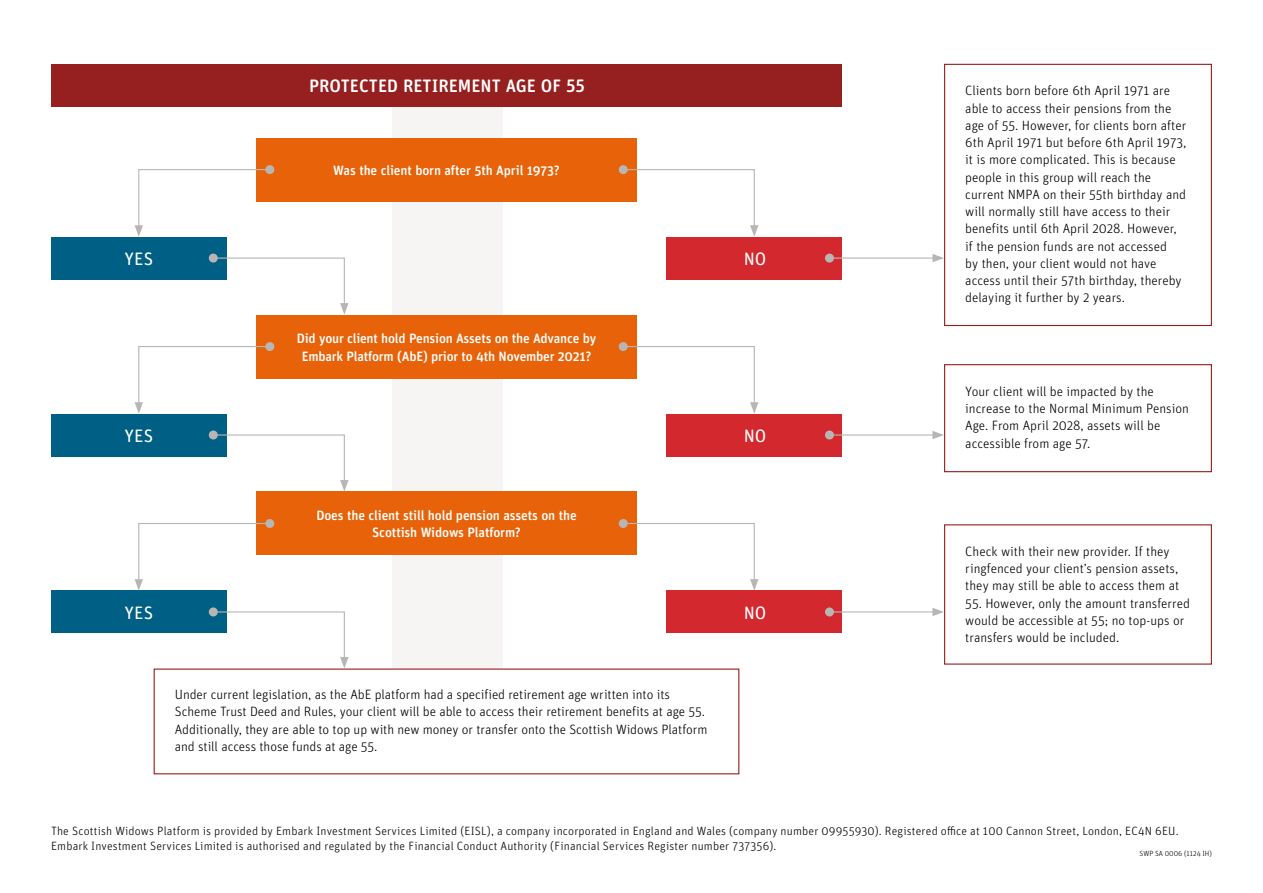
<style>
.page{position:relative;width:1263px;height:893px;background:#fff}
.page>*{position:absolute;margin:0;border:0;box-sizing:border-box;transform-origin:0 0}
.SW_Guide_Subheading{font:500 18px "Unit Rounded Pro";color:#fff}
.SW_Guide_Subheading-2{font:18px "Unit Rounded Pro";color:#fff}
.SW_Guide_Body_text{font:300 13.5px/17.2px "Unit Rounded Pro";color:#000}
.SW_Guide_Body_text-2{font:500 13.5px/17.2px "Unit Rounded Pro";letter-spacing:-.015em;color:#fff;text-align:center}
.t1{font:300 12px/15px "Unit Rounded Pro";letter-spacing:.015em;color:#000}
.t2{font:300 7.5px "Unit Rounded Pro";color:#000}
</style>
<div class="page">
<div style="left:392px;top:96px;width:110px;height:593px;background:#f6f5f3"></div>
<div style="left:51px;top:64px;width:791px;height:42px;background:#95201f"></div>
<div style="left:51px;top:237px;width:175px;height:42px;background:#005f85"></div>
<div style="left:51px;top:414px;width:175px;height:42px;background:#005f85"></div>
<div style="left:51px;top:591px;width:175px;height:42px;background:#005f85"></div>
<div style="left:666px;top:237px;width:176px;height:42px;background:#d3282d"></div>
<div style="left:666px;top:414px;width:176px;height:42px;background:#d3282d"></div>
<div style="left:666px;top:591px;width:176px;height:42px;background:#d3282d"></div>
<div style="left:256px;top:138px;width:381px;height:63px;background:#e76208"></div>
<div style="left:256px;top:315px;width:381px;height:63px;background:#e76208"></div>
<div style="left:256px;top:492px;width:381px;height:63px;background:#e76208"></div>
<div style="left:944px;top:524px;width:268px;height:141px;background:#fff;border:1px solid #95201f"></div>
<div style="left:944px;top:364px;width:268px;height:108px;background:#fff;border:1px solid #95201f"></div>
<div style="left:944px;top:64px;width:268px;height:262px;background:#fff;border:1px solid #95201f"></div>
<div style="left:154px;top:668px;width:585px;height:106px;background:#fff"></div>
<div style="left:619px;top:165px;width:9px;height:9px;background:#b9b5b4;border-radius:50%"></div>
<svg style="left:622px;top:168px;width:136px;height:69px"></svg>
<div style="left:265px;top:165px;width:9px;height:9px;background:#b9b5b4;border-radius:50%"></div>
<svg style="left:135px;top:168px;width:136px;height:69px"></svg>
<div style="left:209px;top:254px;width:9px;height:9px;background:#b9b5b4;border-radius:50%"></div>
<svg style="left:212px;top:257px;width:137px;height:58px"></svg>
<div style="left:209px;top:430px;width:9px;height:9px;background:#b9b5b4;border-radius:50%"></div>
<svg style="left:212px;top:434px;width:137px;height:58px"></svg>
<div style="left:209px;top:607px;width:9px;height:9px;background:#b9b5b4;border-radius:50%"></div>
<svg style="left:212px;top:611px;width:137px;height:57px"></svg>
<div style="left:265px;top:342px;width:9px;height:9px;background:#b9b5b4;border-radius:50%"></div>
<svg style="left:135px;top:345px;width:136px;height:69px"></svg>
<div style="left:265px;top:519px;width:9px;height:9px;background:#b9b5b4;border-radius:50%"></div>
<svg style="left:135px;top:522px;width:136px;height:69px"></svg>
<div style="left:619px;top:342px;width:9px;height:9px;background:#b9b5b4;border-radius:50%"></div>
<svg style="left:622px;top:345px;width:136px;height:69px"></svg>
<div style="left:619px;top:519px;width:9px;height:9px;background:#b9b5b4;border-radius:50%"></div>
<svg style="left:622px;top:522px;width:136px;height:69px"></svg>
<hr style="left:829px;top:258px;width:106px;height:1px;background:#b9b5b4">
<div style="left:825px;top:254px;width:9px;height:9px;background:#b9b5b4;border-radius:50%"></div>
<svg style="left:932px;top:254px;width:12px;height:8px"></svg>
<hr style="left:829px;top:434px;width:106px;height:2px;background:#b9b5b4">
<div style="left:825px;top:430px;width:9px;height:9px;background:#b9b5b4;border-radius:50%"></div>
<svg style="left:932px;top:431px;width:12px;height:8px"></svg>
<hr style="left:829px;top:611px;width:106px;height:1px;background:#b9b5b4">
<div style="left:825px;top:607px;width:9px;height:9px;background:#b9b5b4;border-radius:50%"></div>
<svg style="left:932px;top:608px;width:12px;height:8px"></svg>
<p class="SW_Guide_Subheading" style="left:309px;top:73px;width:277px">PROTECTED RETIREMENT AGE OF 55</p>
<p class="SW_Guide_Body_text-2" style="left:333px;top:161px;width:228px">Was the client born after 5th April 1973?</p>
<p class="SW_Guide_Subheading-2" style="left:125px;top:247px;width:30px">YES</p>
<p class="SW_Guide_Subheading-2" style="left:744px;top:247px;width:24px">NO</p>
<p class="SW_Guide_Body_text-2" style="left:297px;top:329px;width:301px">Did your client hold Pension Assets on the Advance by<br>Embark Platform (AbE) prior to 4th November 2021?</p>
<p class="SW_Guide_Subheading-2" style="left:125px;top:424px;width:30px">YES</p>
<p class="SW_Guide_Subheading-2" style="left:744px;top:424px;width:24px">NO</p>
<p class="SW_Guide_Body_text-2" style="left:316px;top:506px;width:262px">Does the client still hold pension assets on the<br>Scottish Widows Platform?</p>
<p class="SW_Guide_Subheading-2" style="left:125px;top:600px;width:30px">YES</p>
<p class="SW_Guide_Subheading-2" style="left:744px;top:600px;width:24px">NO</p>
<p class="SW_Guide_Body_text" style="left:175px;top:686px;width:534px">Under current legislation, as the AbE platform had a specified retirement age written into its Scheme Trust Deed and Rules, your client will be able to access their retirement benefits at age 55.<br>Additionally, they are able to top up with new money or transfer onto the Scottish Widows Platform and still access those funds at age 55.</p>
<p class="SW_Guide_Body_text" style="left:965px;top:82px;width:223px">Clients born before 6th April 1971 are able to access their pensions from the age of 55. However, for clients born after 6th April 1971 but before 6th April 1973, it is more complicated. This is because people in this group will reach the current NMPA on their 55th birthday and will normally still have access to their benefits until 6th April 2028. However, if the pension funds are not accessed<br>by then, your client would not have access until their 57th birthday, thereby delaying it further by 2 years.</p>
<p class="SW_Guide_Body_text" style="left:965px;top:382px;width:225px">Your client will be impacted by the increase to the Normal Minimum Pension Age. From April 2028, assets will be accessible from age 57.</p>
<p class="SW_Guide_Body_text" style="left:965px;top:542px;width:215px">Check with their new provider. If they ringfenced your client’s pension assets, they may still be able to access them at</p>
<p class="SW_Guide_Body_text" style="left:965px;top:594px;width:226px">55. However, only the amount transferred would be accessible at 55; no top-ups or transfers would be included.</p>
<p class="t1" style="left:51px;top:824px;width:1129px">The Scottish Widows Platform is provided by Embark Investment Services Limited (EISL), a company incorporated in England and Wales (company number 09955930). Registered office at 100 Cannon Street, London, EC4N 6EU.<br>Embark Investment Services Limited is authorised and regulated by the Financial Conduct Authority (Financial Services Register number 737356).</p>
<p class="t2" style="left:1139px;top:849px;width:74px">SWP SA 0006 (1124 IH)</p>
</div>
